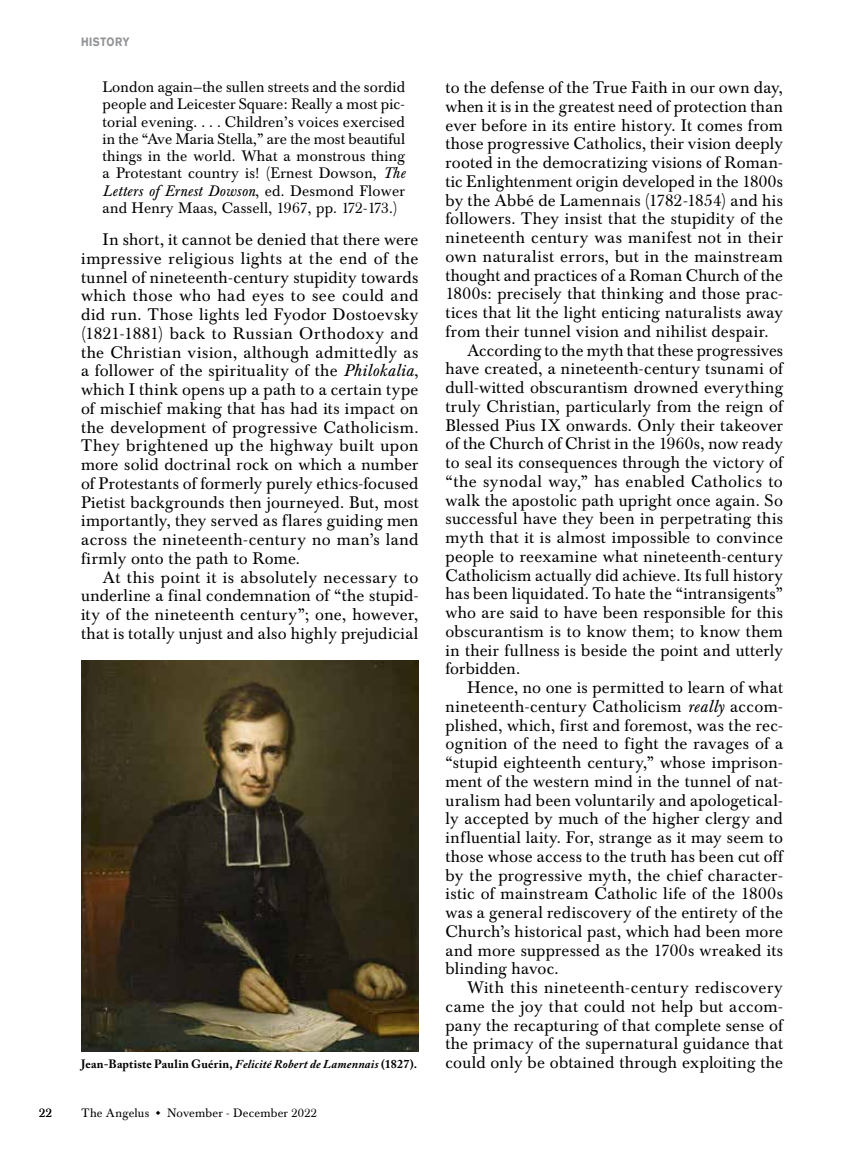
<style>
.page{position:relative;width:864px;height:1161px;background:#fff}
.page>*{position:absolute;margin:0;border:0;box-sizing:border-box;transform-origin:0 0}
.t1{font:16.5px/18.8px "Baskerville BE";letter-spacing:.02em;color:#000;text-align:justify}
.t2{font:15px/17.2px "Baskerville BE";letter-spacing:.015em;color:#000;text-align:justify}
.t3{font:700 12px "Adobe Caslon Pro";letter-spacing:.015em;color:#000}
.t4{font:12px "Baskerville BE";letter-spacing:.015em;color:#000}
.t5{font:700 12px "Akzidenz Grotesk BE";letter-spacing:.05em;color:#939598;scale:.85 1}
.s1{font-style:italic}
</style>
<div class="page">
<img style="left:81px;top:661px;width:337px;height:390px">
<p class="t5" style="left:81px;top:35px;width:59px">HISTORY</p>
<p class="t2" style="left:103px;top:79px;width:304px">London again—the sullen streets and the sordid people and Leicester Square: Really a most pic&shy;torial evening. . . . Children’s voices exercised in the “Ave Maria Stella,” are the most beautiful things in the world. What a monstrous thing a Protestant country is! (Ernest Dowson, <span class="s1">The Letters of Ernest Dowson</span>, ed. Desmond Flower and Henry Maas, Cassell, 1967, pp. 172-173.)</p>
<p class="t1" style="left:81px;top:230px;width:339px;text-indent:22px">In short, it cannot be denied that there were impressive religious lights at the end of the tunnel of nineteenth-century stupidity towards which those who had eyes to see could and did run. Those lights led Fyodor Dostoevsky (1821-1881) back to Russian Orthodoxy and the Christian vision, although admittedly as a follower of the spirituality of the <span class="s1">Philokalia</span>, which I think opens up a path to a certain type of mischief making that has had its impact on the development of progressive Catholicism.<br>They brightened up the highway built upon more solid doctrinal rock on which a number of Protestants of formerly purely ethics-focused Pietist backgrounds then journeyed. But, most importantly, they served as flares guiding men across the nineteenth-century no man’s land firmly onto the path to Rome.</p>
<p class="t1" style="left:81px;top:568px;width:339px;text-indent:22px">At this point it is absolutely necessary to underline a final condemnation of “the stupid&shy;ity of the nineteenth century”; one, however, that is totally unjust and also highly prejudicial</p>
<p class="t1" style="left:446px;top:79px;width:339px">to the defense of the True Faith in our own day,</p>
<p class="t1" style="left:446px;top:97px;width:339px">when it is in the greatest need of protection than</p>
<p class="t1" style="left:446px;top:116px;width:339px">ever before in its entire history. It comes from</p>
<p class="t1" style="left:446px;top:135px;width:339px">those progressive Catholics, their vision deeply</p>
<p class="t1" style="left:446px;top:154px;width:339px">rooted in the democratizing visions of Roman-</p>
<p class="t1" style="left:446px;top:172px;width:339px">tic Enlightenment origin developed in the 1800s</p>
<p class="t1" style="left:446px;top:191px;width:339px">by the Abbé de Lamennais (1782-1854) and his</p>
<p class="t1" style="left:446px;top:210px;width:339px">followers. They insist that the stupidity of the</p>
<p class="t1" style="left:446px;top:229px;width:339px">nineteenth century was manifest not in their</p>
<p class="t1" style="left:446px;top:247px;width:339px">own naturalist errors, but in the mainstream</p>
<p class="t1" style="left:446px;top:266px;width:339px">thought and practices of a Roman Church of the</p>
<p class="t1" style="left:446px;top:285px;width:339px">1800s: precisely that thinking and those prac-</p>
<p class="t1" style="left:446px;top:304px;width:339px">tices that lit the light enticing naturalists away</p>
<p class="t1" style="left:446px;top:322px;width:325px">from their tunnel vision and nihilist despair.</p>
<p class="t1" style="left:467px;top:341px;width:317px">According to the myth that these progressives</p>
<p class="t1" style="left:446px;top:360px;width:339px">have created, a nineteenth-century tsunami of</p>
<p class="t1" style="left:446px;top:379px;width:339px">dull-witted obscurantism drowned everything</p>
<p class="t1" style="left:446px;top:397px;width:339px">truly Christian, particularly from the reign of</p>
<p class="t1" style="left:446px;top:416px;width:339px">Blessed Pius IX onwards. Only their takeover</p>
<p class="t1" style="left:446px;top:435px;width:339px">of the Church of Christ in the 1960s, now ready</p>
<p class="t1" style="left:446px;top:454px;width:339px">to seal its consequences through the victory of</p>
<p class="t1" style="left:446px;top:472px;width:339px">“the synodal way,” has enabled Catholics to</p>
<p class="t1" style="left:446px;top:491px;width:339px">walk the apostolic path upright once again. So</p>
<p class="t1" style="left:446px;top:510px;width:339px">successful have they been in perpetrating this</p>
<p class="t1" style="left:446px;top:529px;width:339px">myth that it is almost impossible to convince</p>
<p class="t1" style="left:446px;top:547px;width:339px">people to reexamine what nineteenth-century</p>
<p class="t1" style="left:446px;top:566px;width:339px">Catholicism actually did achieve. Its full history</p>
<p class="t1" style="left:446px;top:585px;width:339px">has been liquidated. To hate the “intransigents”</p>
<p class="t1" style="left:446px;top:604px;width:339px">who are said to have been responsible for this</p>
<p class="t1" style="left:446px;top:622px;width:339px">obscurantism is to know them; to know them</p>
<p class="t1" style="left:446px;top:641px;width:339px">in their fullness is beside the point and utterly</p>
<p class="t1" style="left:446px;top:660px;width:76px">forbidden.</p>
<p class="t1" style="left:467px;top:679px;width:317px">Hence, no one is permitted to learn of what</p>
<p class="t1" style="left:446px;top:697px;width:339px">nineteenth-century Catholicism <span class="s1">really</span> accom-</p>
<p class="t1" style="left:446px;top:716px;width:339px">plished, which, first and foremost, was the rec-</p>
<p class="t1" style="left:446px;top:735px;width:339px">ognition of the need to fight the ravages of a</p>
<p class="t1" style="left:446px;top:754px;width:339px">“stupid eighteenth century,” whose imprison-</p>
<p class="t1" style="left:446px;top:772px;width:339px">ment of the western mind in the tunnel of nat-</p>
<p class="t1" style="left:446px;top:791px;width:339px">uralism had been voluntarily and apologetical-</p>
<p class="t1" style="left:446px;top:810px;width:339px">ly accepted by much of the higher clergy and</p>
<p class="t1" style="left:446px;top:829px;width:339px">influential laity. For, strange as it may seem to</p>
<p class="t1" style="left:446px;top:847px;width:339px">those whose access to the truth has been cut off</p>
<p class="t1" style="left:446px;top:866px;width:339px">by the progressive myth, the chief character-</p>
<p class="t1" style="left:446px;top:885px;width:339px">istic of mainstream Catholic life of the 1800s</p>
<p class="t1" style="left:446px;top:904px;width:339px">was a general rediscovery of the entirety of the</p>
<p class="t1" style="left:446px;top:922px;width:339px">Church’s historical past, which had been more</p>
<p class="t1" style="left:446px;top:941px;width:339px">and more suppressed as the 1700s wreaked its</p>
<p class="t1" style="left:446px;top:960px;width:115px">blinding havoc.</p>
<p class="t1" style="left:467px;top:979px;width:317px">With this nineteenth-century rediscovery</p>
<p class="t1" style="left:446px;top:997px;width:339px">came the joy that could not help but accom-</p>
<p class="t1" style="left:446px;top:1016px;width:339px">pany the recapturing of that complete sense of</p>
<p class="t1" style="left:446px;top:1035px;width:339px">the primacy of the supernatural guidance that</p>
<p class="t3" style="left:81px;top:1057px;width:338px">Jean-Baptiste Paulin Guérin, <span class="s1">Felicité Robert de Lamennais</span> (1827).</p>
<p class="t1" style="left:446px;top:1054px;width:339px">could only be obtained through exploiting the</p>
<p class="t4" style="left:39px;top:1106px;width:15px">22</p>
<p class="t4" style="left:82px;top:1106px;width:237px">The Angelus ◆ November - December 2022</p>
</div>
